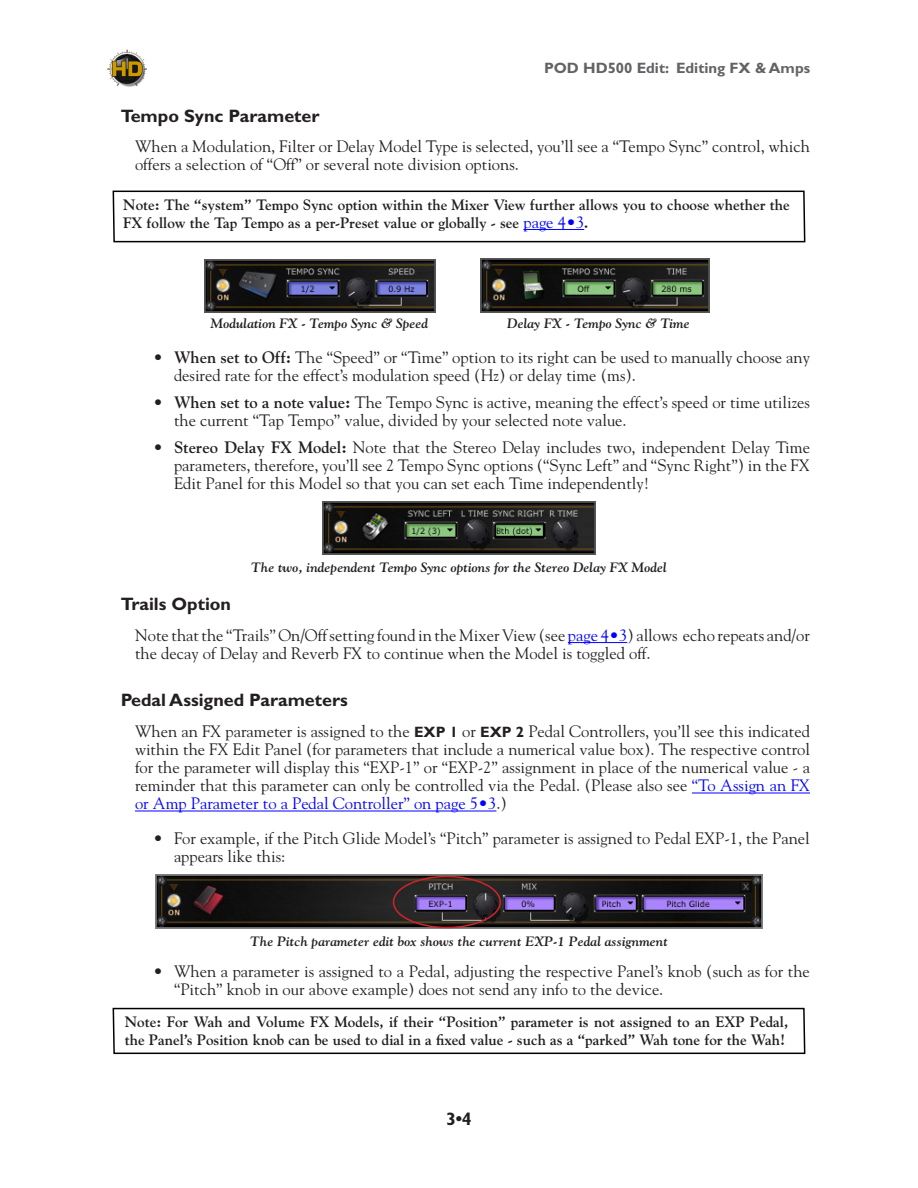
<style>
.page{position:relative;width:918px;height:1188px;background:#fff}
.page>*{position:absolute;margin:0;border:0;box-sizing:border-box;transform-origin:0 0}
._01c_Section_title_s{font:700 18px "Gill Sans";color:#231f20}
.t1{font:700 condensed 18px "Gill Sans";color:#231f20}
._03a_Body_bullet1{font:16.5px/18px "Goudy";color:#231f20}
._02_Body{font:16.5px/18px "Goudy";color:#231f20}
.t2{font:700 15px/18px "Goudy";color:#231f20}
.t3{font:700 15px "Gill Sans";color:#636366}
.t4{font:italic 700 13.5px "Goudy";color:#231f20}
.s1{font-weight:400;font-size:16.5px;color:#00f}
.s2{font-weight:700}
.s3{color:#00f}
.s4{font-family:"Gill Sans";font-weight:700;font-size:15px}
</style>
<div class="page">
<img style="left:108px;top:49px;width:38px;height:38px">
<hr style="left:568px;top:642px;width:59px;height:1px;background:#00f">
<hr style="left:692px;top:793px;width:118px;height:1px;background:#00f">
<hr style="left:135px;top:811px;width:361px;height:1px;background:#00f">
<svg style="left:112px;top:190px;width:694px;height:53px"></svg>
<img style="left:480px;top:259px;width:230px;height:54px">
<img style="left:204px;top:260px;width:232px;height:53px">
<img style="left:322px;top:501px;width:274px;height:54px">
<img style="left:156px;top:874px;width:606px;height:54px">
<div style="left:393px;top:876px;width:108px;height:52px;border:2px solid #d1232a;border-radius:50%"></div>
<svg style="left:112px;top:1007px;width:694px;height:48px"></svg>
<p class="t3" style="left:544px;top:59px;width:268px">POD HD500 Edit: Editing FX &amp; Amps</p>
<p class="_01c_Section_title_s" style="left:121px;top:105px;width:200px">Tempo Sync Parameter</p>
<p class="_02_Body" style="left:135px;top:137px;width:677px">When a Modulation, Filter or Delay Model Type is selected, you’ll see a “Tempo Sync” control, which offers a selection of “Off” or several note division options.</p>
<p class="t2" style="left:123px;top:195px;width:668px">Note: The “system” Tempo Sync option within the Mixer View further allows you to choose whether the<br>FX follow the Tap Tempo as a per-Preset value or globally - see <span class="s1">page 4•3</span>.</p>
<p class="t4" style="left:211px;top:315px;width:219px">Modulation FX - Tempo Sync &amp; Speed</p>
<p class="t4" style="left:507px;top:315px;width:184px">Delay FX - Tempo Sync &amp; Time</p>
<p class="_03a_Body_bullet1" style="left:174px;top:348px;width:638px;text-indent:-21px">• <span class="s2">When set to Off:</span> The “Speed” or “Time” option to its right can be used to manually choose any desired rate for the effect’s modulation speed (Hz) or delay time (ms).</p>
<p class="_03a_Body_bullet1" style="left:174px;top:393px;width:638px;text-indent:-21px">• <span class="s2">When set to a note value:</span> The Tempo Sync is active, meaning the effect’s speed or time utilizes the current “Tap Tempo” value, divided by your selected note value.</p>
<p class="_03a_Body_bullet1" style="left:174px;top:438px;width:637px;text-align:justify;text-indent:-21px">• <span class="s2">Stereo Delay FX Model:</span> Note that the Stereo Delay includes two, independent Delay Time parameters, therefore, you’ll see 2 Tempo Sync options (“Sync Left” and “Sync Right”) in the FX Edit Panel for this Model so that you can set each Time independently!</p>
<p class="t4" style="left:251px;top:559px;width:417px">The two, independent Tempo Sync options for the Stereo Delay FX Model</p>
<p class="_01c_Section_title_s" style="left:121px;top:593px;width:112px">Trails Option</p>
<p class="_02_Body" style="left:135px;top:626px;width:676px">Note that the “Trails” On/Off setting found in the Mixer View (see <span class="s3">page 4•3</span>) allows echo repeats and/or the decay of Delay and Reverb FX to continue when the Model is toggled off.</p>
<p class="_01c_Section_title_s" style="left:121px;top:689px;width:229px">Pedal Assigned Parameters</p>
<p class="_02_Body" style="left:135px;top:722px;width:677px;text-align:justify">When an FX parameter is assigned to the <span class="s4">EXP 1</span> or <span class="s4">EXP 2</span> Pedal Controllers, you’ll see this indicated within the FX Edit Panel (for parameters that include a numerical value box). The respective control for the parameter will display this “EXP-1” or “EXP-2” assignment in place of the numerical value - a reminder that this parameter can only be controlled via the Pedal. (Please also see <span class="s3">“To Assign an FX or Amp Parameter to a Pedal Controller” on page 5•3</span>.)</p>
<p class="_03a_Body_bullet1" style="left:174px;top:828px;width:637px;text-indent:-21px">• For example, if the Pitch Glide Model’s “Pitch” parameter is assigned to Pedal EXP-1, the Panel appears like this:</p>
<p class="t4" style="left:250px;top:933px;width:419px">The Pitch parameter edit box shows the current EXP-1 Pedal assignment</p>
<p class="_03a_Body_bullet1" style="left:174px;top:962px;width:637px;text-indent:-21px">• When a parameter is assigned to a Pedal, adjusting the respective Panel’s knob (such as for the “Pitch” knob in our above example) does not send any info to the device.</p>
<p class="t2" style="left:125px;top:1012px;width:665px">Note: For Wah and Volume FX Models, if their “Position” parameter is not assigned to an EXP Pedal, the Panel’s Position knob can be used to dial in a fixed value - such as a “parked” Wah tone for the Wah!</p>
<p class="t1" style="left:446px;top:1108px;width:27px">3•4</p>
</div>
